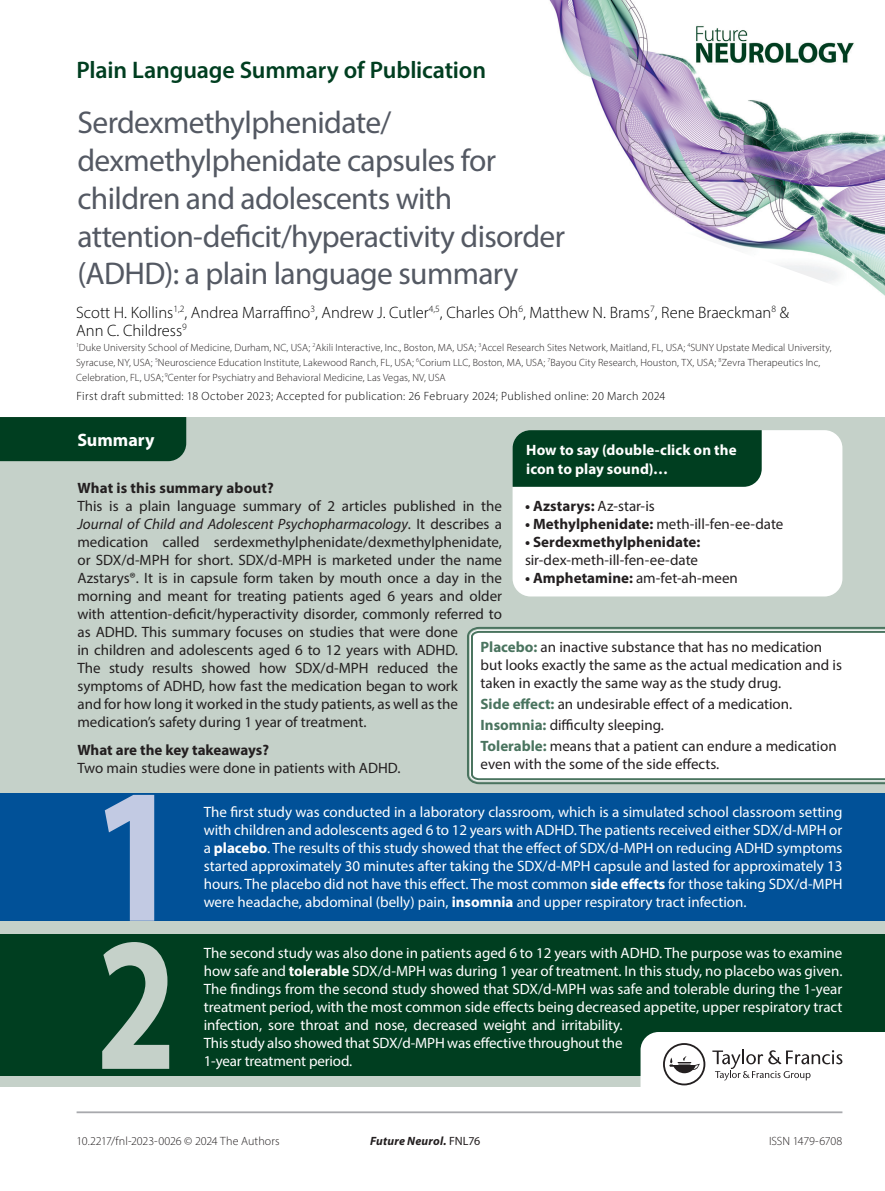
<style>
.page{position:relative;width:885px;height:1191px;background:#fff}
.page>*{position:absolute;margin:0;border:0;box-sizing:border-box;transform-origin:0 0}
.t1{font:700 193.65px "Myriad Pro";color:#c2cae3;scale:.86 1}
.t2{font:700 191.85px "Myriad Pro";color:#c5d1c9;scale:.76 1}
.t3{font:31.5px/37.8px "Myriad Pro";letter-spacing:-.02em;color:#545963}
.runningauthor{font:600 24px "Myriad Pro";letter-spacing:-.01em;color:#003e20}
.abstract{font:700 18px "Myriad Pro";color:#fff}
.author{font:300 16.5px/18px "Myriad Pro";color:#000001}
.PLSP_body_text{font:15px/18px "Myriad Pro";color:#231f20}
.t4{font:15px/18px "Myriad Pro";color:#fff;text-align:justify}
.abstract-2{font:15px/18px "Myriad Pro";color:#231f20}
.PLSP_body_text-2{font:700 15px "Myriad Pro";color:#231f20}
.MPLS_Body_Black_-_new{font:700 15px/18px "Myriad Pro";letter-spacing:.005em;color:#fff}
.abstract-3{font:700 15px "Myriad Pro";letter-spacing:.005em;color:#231f20}
.Redesign__caption{font:300 12px "Myriad Pro";letter-spacing:.03em;color:#000001}
.t5{font:300 12px "Myriad Pro";letter-spacing:-.005em;color:#231f20}
.t6{font:italic 700 12px "Myriad Pro";letter-spacing:.015em;color:#231f20}
.author-2{font:300 10.5px/15px "Myriad Pro";letter-spacing:.01em;color:#231f20}
.s1{font-style:italic}
.s2{font-weight:400}
.s3{font-weight:700}
.s4{font-weight:700;color:#4a745f}
.s5{font-weight:400;font-style:normal}
</style>
<div class="page">
<div style="left:0;top:928px;width:646px;height:159px;background:#c5d1c9"></div>
<div style="left:0;top:417px;width:884px;height:618px;background:#c5d1c9"></div>
<div style="left:0;top:417px;width:186px;height:44px;background:#003e20"></div>
<div style="left:512px;top:430px;width:330px;height:166px;background:#fff;border-radius:18px"></div>
<div style="left:512px;top:430px;width:249px;height:57px;background:#003e20"></div>
<div style="left:0;top:793px;width:884px;height:127px;background:#015198"></div>
<div style="left:0;top:934px;width:884px;height:142px;background:#003e20"></div>
<svg style="left:467px;top:626px;width:417px;height:159px;background:#f2f5f4"></svg>
<hr style="left:77px;top:1111px;width:765px;height:2px;background:#a8a9ad">
<img style="left:549px;top:0;width:335px;height:295px">
<svg style="left:640px;top:1032px;width:244px;height:55px"></svg>
<p class="runningauthor" style="left:77px;top:55px;width:411px">Plain Language Summary of Publication</p>
<p class="t3" style="left:77px;top:103px;width:489px">Serdexmethylphenidate/ dexmethylphenidate capsules for children and adolescents with attention-deficit/hyperactivity disorder (ADHD): a plain language summary</p>
<p class="author" style="left:76px;top:303px;width:714px">Scott H. Kollins<sup>1,2</sup>, Andrea Marraffino<sup>3</sup>, Andrew J. Cutler<sup>4,5</sup>, Charles Oh<sup>6</sup>, Matthew N. Brams<sup>7</sup>, Rene Braeckman<sup>8</sup> &amp;<br>Ann C. Childress<sup>9</sup></p>
<p class="author-2" style="left:76px;top:340px;width:757px"><sup>1</sup>Duke University School of Medicine, Durham, NC, USA; <sup>2</sup>Akili Interactive, Inc., Boston, MA, USA; <sup>3</sup>Accel Research Sites Network, Maitland, FL, USA; <sup>4</sup>SUNY Upstate Medical University,<br>Syracuse, NY, USA; <sup>5</sup>Neuroscience Education Institute, Lakewood Ranch, FL, USA; <sup>6</sup>Corium LLC, Boston, MA, USA; <sup>7</sup>Bayou City Research, Houston, TX, USA; <sup>8</sup>Zevra Therapeutics Inc,<br>Celebration, FL, USA; <sup>9</sup>Center for Psychiatry and Behavioral Medicine, Las Vegas, NV, USA</p>
<p class="Redesign__caption" style="left:76px;top:389px;width:590px">First draft submitted: 18 October 2023; Accepted for publication: 26 February 2024; Published online: 20 March 2024</p>
<p class="abstract" style="left:77px;top:428px;width:79px">Summary</p>
<p class="PLSP_body_text-2" style="left:77px;top:478px;width:198px">What is this summary about?</p>
<p class="PLSP_body_text" style="left:77px;top:496px;width:426px">This is a plain language summary of 2 articles published in the <span class="s1">Journal of Child and Adolescent Psychopharmacology</span>. It describes a medication called serdexmethylphenidate/dexmethylphenidate, or SDX/d-MPH for short. SDX/d-MPH is marketed under the name Azstarys®. It is in capsule form taken by mouth once a day in the morning and meant for treating patients aged 6 years and older with attention-deficit/hyperactivity disorder, commonly referred to as ADHD. This summary focuses on studies that were done<br>in children and adolescents aged 6 to 12 years with ADHD.<br>The study results showed how SDX/d-MPH reduced the symptoms of ADHD, how fast the medication began to work<br>and for how long it worked in the study patients, as well as the medication’s safety during 1 year of treatment.</p>
<p class="PLSP_body_text-2" style="left:77px;top:739px;width:193px">What are the key takeaways?</p>
<p class="PLSP_body_text" style="left:77px;top:758px;width:324px">Two main studies were done in patients with ADHD.</p>
<p class="MPLS_Body_Black_-_new" style="left:526px;top:441px;width:212px">How to say (double-click on the icon to play sound)…</p>
<p class="abstract-3" style="left:525px;top:496px;width:131px">• Azstarys: <span class="s2">Az-star-is</span></p>
<p class="abstract-2" style="left:525px;top:514px;width:260px"><span class="s3">• Methylphenidate:</span> meth-ill-fen-ee-date</p>
<p class="abstract-2" style="left:525px;top:532px;width:177px"><span class="s3">• Serdexmethylphenidate: </span>sir-dex-meth-ill-fen-ee-date</p>
<p class="abstract-2" style="left:525px;top:568px;width:214px"><span class="s3">• Amphetamine:</span> am-fet-ah-meen</p>
<p class="PLSP_body_text" style="left:480px;top:637px;width:363px"><span class="s4">Placebo:</span> an inactive substance that has no medication but looks exactly the same as the actual medication and is taken in exactly the same way as the study drug.</p>
<p class="PLSP_body_text" style="left:480px;top:694px;width:313px"><span class="s4">Side effect:</span> an undesirable effect of a medication.</p>
<p class="PLSP_body_text" style="left:480px;top:715px;width:185px"><span class="s4">Insomnia:</span> difficulty sleeping.</p>
<p class="PLSP_body_text" style="left:480px;top:736px;width:357px"><span class="s4">Tolerable:</span> means that a patient can endure a medication even with the some of the side effects.</p>
<h1 class="t1" style="left:91px;top:729px;width:108px">1</h1>
<h2 class="t2" style="left:96px;top:879px;width:108px">2</h2>
<p class="t4" style="left:204px;top:803px;width:640px">The first study was conducted in a laboratory classroom, which is a simulated school classroom setting with children and adolescents aged 6 to 12 years with ADHD. The patients received either SDX/d-MPH or a <span class="s3">placebo</span>. The results of this study showed that the effect of SDX/d-MPH on reducing ADHD symptoms started approximately 30 minutes after taking the SDX/d-MPH capsule and lasted for approximately 13 hours. The placebo did not have this effect. The most common <span class="s3">side effects</span> for those taking SDX/d-MPH were headache, abdominal (belly) pain, <span class="s3">insomnia</span> and upper respiratory tract infection.</p>
<p class="t4" style="left:204px;top:944px;width:640px">The second study was also done in patients aged 6 to 12 years with ADHD. The purpose was to examine how safe and <span class="s3">tolerable</span> SDX/d-MPH was during 1 year of treatment. In this study, no placebo was given.<br>The findings from the second study showed that SDX/d-MPH was safe and tolerable during the 1-year treatment period, with the most common side effects being decreased appetite, upper respiratory tract</p>
<p class="t4" style="left:204px;top:1015px;width:420px">infection, sore throat and nose, decreased weight and irritability.<br>This study also showed that SDX/d-MPH was effective throughout the 1-year treatment period.</p>
<p class="t5" style="left:76px;top:1134px;width:204px">10.2217/fnl-2023-0026 © 2024 The Authors</p>
<p class="t6" style="left:370px;top:1133px;width:112px">Future Neurol. <span class="s5">FNL76</span></p>
<p class="t5" style="left:769px;top:1133px;width:75px">ISSN 1479-6708</p>
</div>
